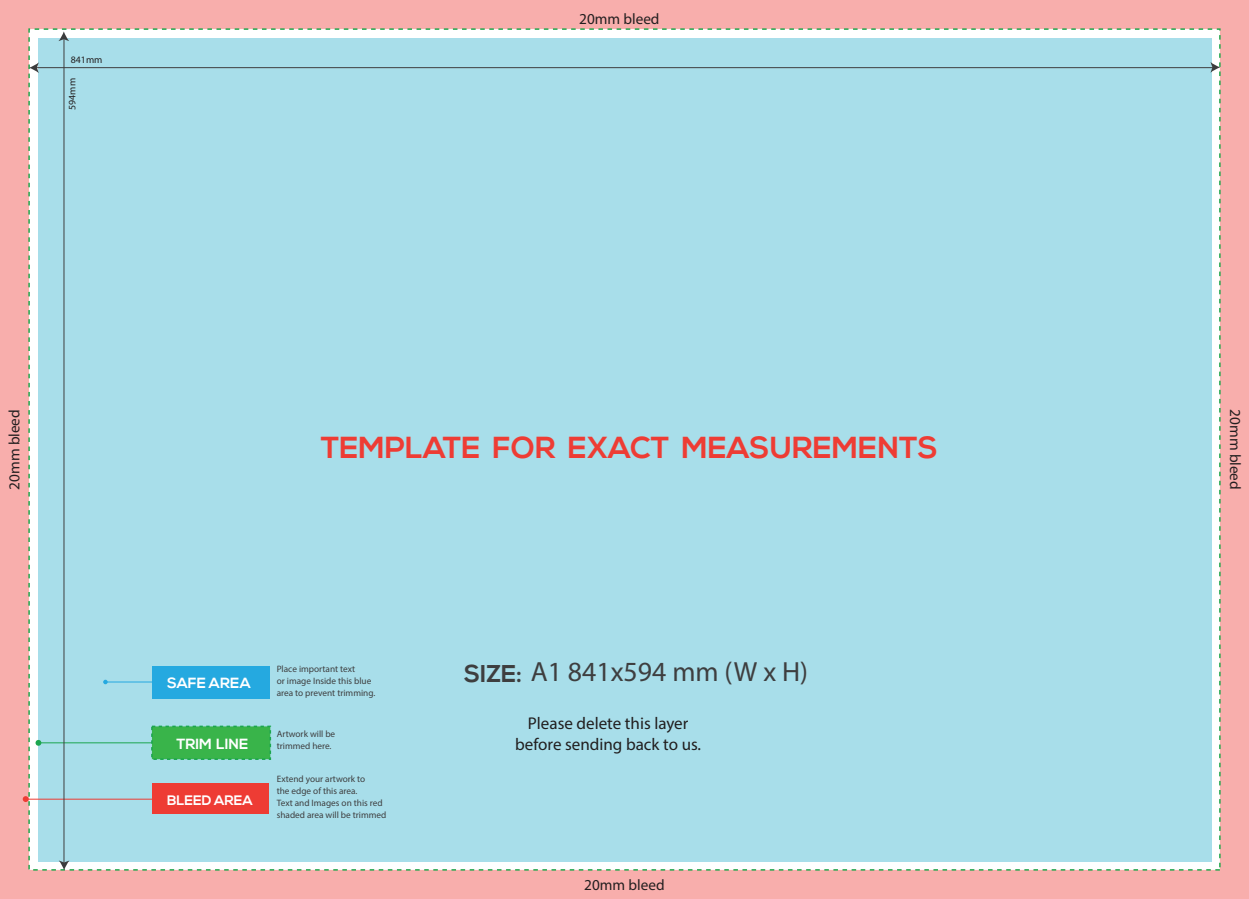
<style>
.page{position:relative;width:1249px;height:899px;background:#f8aeac}
.page>*{position:absolute;margin:0;border:0;box-sizing:border-box;transform-origin:0 0}
.t1{font:700 30.35px "Nexa";color:#ee3c34}
.t2{font:27.8px "Myriad Pro";color:#3e3e3f}
.t3{font:17.05px/20.4px "Myriad Pro";color:#211e1e;text-align:center}
.t4{font:15.2px "Myriad Pro";color:#231f20}
.t5{font:700 14.75px "Nexa";color:#fff}
.t6{font:700 13.75px "Nexa";color:#fff}
.t7{font:9.85px "Myriad Pro";color:#231f20}
.t8{font:9.25px/12px "Myriad Pro";color:#3e3e3f}
.s1{font-family:"Nexa";font-weight:700;font-size:24.25px}
</style>
<div class="page">
<div style="left:28px;top:28px;width:1192px;height:842px;background:#fff"></div>
<div style="left:38px;top:38px;width:1173px;height:823px;background:#a8deea"></div>
<div style="left:152px;top:665px;width:117px;height:33px;background:#25a9e0"></div>
<hr style="left:105px;top:681px;width:52px;height:1px;background:#25a9e0">
<svg style="left:103px;top:679px;width:5px;height:5px"></svg>
<svg style="left:35px;top:740px;width:7px;height:6px"></svg>
<hr style="left:41px;top:742px;width:120px;height:1px;background:#1ca64f">
<div style="left:151px;top:725px;width:120px;height:35px;background:#39b44a;border:2px dashed #1ca64f"></div>
<div style="left:152px;top:783px;width:116px;height:30px;background:#ee3c34"></div>
<svg style="left:23px;top:796px;width:6px;height:6px"></svg>
<hr style="left:26px;top:798px;width:132px;height:1px;background:#ee3c34">
<hr style="left:33px;top:67px;width:1180px;height:1px;background:#3e3e3f">
<svg style="left:29px;top:62px;width:10px;height:11px"></svg>
<svg style="left:1210px;top:62px;width:10px;height:11px"></svg>
<hr style="left:63px;top:34px;width:1px;height:833px;background:#3e3e3f">
<svg style="left:58px;top:31px;width:11px;height:10px"></svg>
<svg style="left:59px;top:860px;width:10px;height:10px"></svg>
<p class="t7" style="left:71px;top:54px;width:33px">841mm</p>
<p class="t7" style="left:66px;top:110px;width:33px;rotate:-90deg">594mm</p>
<h3 class="t4" style="left:579px;top:9px;width:82px">20mm bleed</h3>
<h3 class="t4" style="left:5px;top:489px;width:82px;rotate:-90deg">20mm bleed</h3>
<h3 class="t4" style="left:1244px;top:409px;width:82px;rotate:90deg">20mm bleed</h3>
<h1 class="t1" style="left:321px;top:430px;width:618px">TEMPLATE FOR EXACT MEASUREMENTS</h1>
<h3 class="t5" style="left:167px;top:674px;width:85px">SAFE AREA</h3>
<p class="t8" style="left:277px;top:663px;width:100px">Place important text<br>or image Inside this blue area to prevent trimming.</p>
<p class="t8" style="left:277px;top:728px;width:60px">Artwork will be</p>
<h3 class="t5" style="left:176px;top:735px;width:73px">TRIM LINE</h3>
<p class="t8" style="left:277px;top:740px;width:56px">trimmed here.</p>
<p class="t8" style="left:277px;top:772px;width:111px">Extend your artwork to<br>the edge of this area.<br>Text and Images on this red shaded area will be trimmed</p>
<h3 class="t6" style="left:167px;top:792px;width:87px">BLEED AREA</h3>
<h2 class="t2" style="left:464px;top:654px;width:345px"><span class="s1">SIZE:</span> A1 841x594 mm (W x H)</h2>
<h3 class="t3" style="left:515px;top:713px;width:187px">Please delete this layer before sending back to us.</h3>
<h3 class="t4" style="left:584px;top:875px;width:82px">20mm bleed</h3>
</div>
